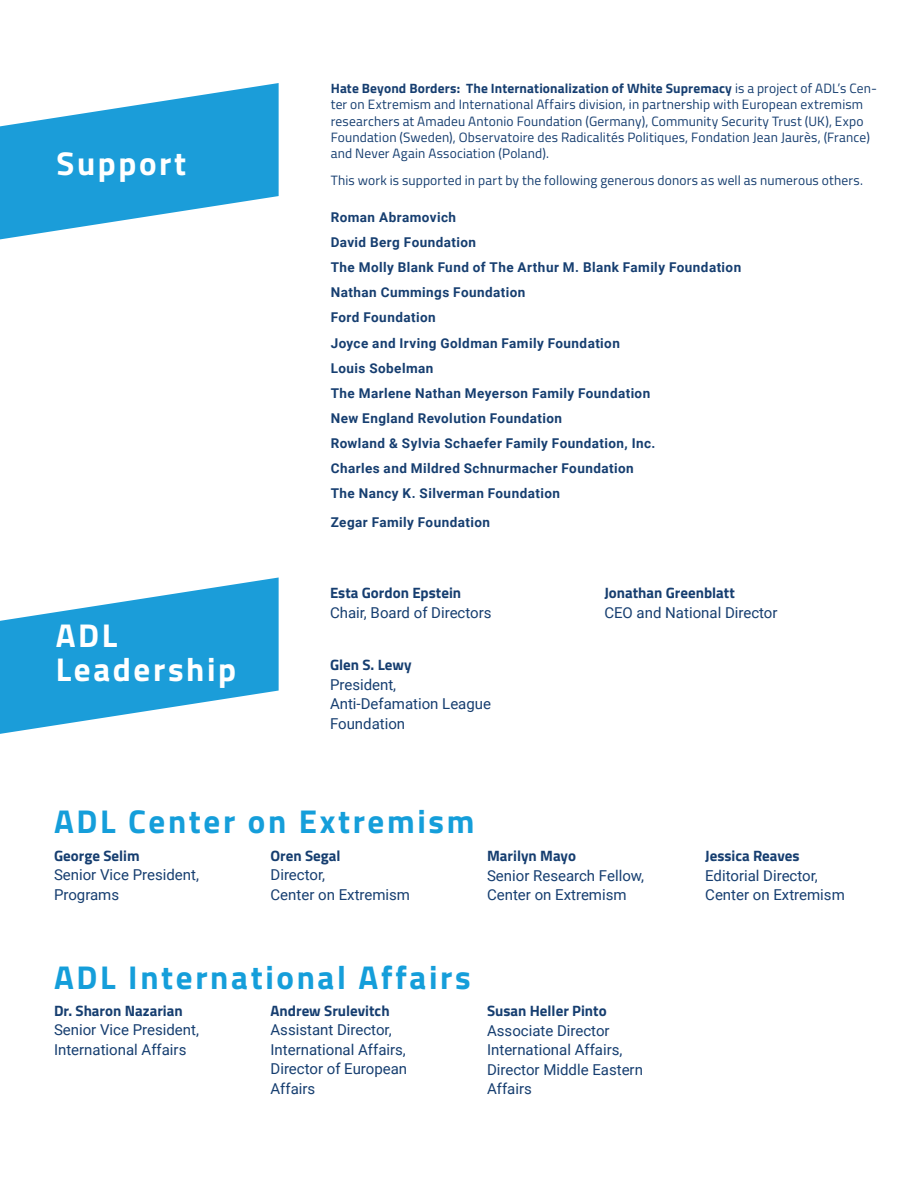
<style>
.page{position:relative;width:918px;height:1188px;background:#fff}
.page>*{position:absolute;margin:0;border:0;box-sizing:border-box;transform-origin:0 0}
.t1{font:700 33px "Titillium Web";letter-spacing:.08em;color:#159eda}
.t2{font:700 33px/33.6px "Titillium Web";letter-spacing:.08em;color:#fff}
.t3{font:15px/19.5px "Roboto";color:#163e70}
.t4{font:700 15px "Titillium Web";color:#163e70}
.t5{font:13.5px/16.2px "Titillium Web";letter-spacing:.01em;color:#163e70}
.t6{font:700 13.5px "Roboto";letter-spacing:.035em;color:#163e70}
.s1{font-weight:700}
.s2{font-family:"Titillium Web";font-weight:700}
</style>
<div class="page">
<svg style="left:0;top:577px;width:279px;height:157px;fill:#1b9dd9"></svg>
<svg style="left:0;top:83px;width:279px;height:156px"></svg>
<p class="t2" style="left:56px;top:145px;width:131px">Support</p>
<p class="t2" style="left:56px;top:617px;width:182px">ADL<br>Leadership</p>
<p class="t5" style="left:331px;top:80px;width:548px"><span class="s1">Hate Beyond Borders: The Internationalization of White Supremacy</span> is a project of ADL’s Cen&shy;ter on Extremism and International Affairs division, in partnership with European extremism researchers at Amadeu Antonio Foundation (Germany), Community Security Trust (UK), Expo Foundation (Sweden), Observatoire des Radicalités Politiques, Fondation Jean Jaurès, (France) and Never Again Association (Poland).</p>
<p class="t5" style="left:331px;top:172px;width:534px">This work is supported in part by the following generous donors as well as numerous others.</p>
<p class="t6" style="left:331px;top:208px;width:127px">Roman Abramovich</p>
<p class="t6" style="left:331px;top:233px;width:147px">David Berg Foundation</p>
<p class="t6" style="left:331px;top:258px;width:412px">The Molly Blank Fund of The Arthur M. Blank Family Foundation</p>
<p class="t6" style="left:331px;top:283px;width:196px">Nathan Cummings Foundation</p>
<p class="t6" style="left:331px;top:308px;width:106px">Ford Foundation</p>
<p class="t6" style="left:331px;top:333px;width:291px">Joyce and Irving Goldman Family Foundation</p>
<p class="t6" style="left:331px;top:358px;width:104px">Louis Sobelman</p>
<p class="t6" style="left:331px;top:384px;width:321px">The Marlene Nathan Meyerson Family Foundation</p>
<p class="t6" style="left:331px;top:409px;width:233px">New England Revolution Foundation</p>
<p class="t6" style="left:331px;top:434px;width:326px">Rowland &amp; Sylvia Schaefer Family Foundation, Inc.</p>
<p class="t6" style="left:331px;top:459px;width:305px">Charles and Mildred Schnurmacher Foundation</p>
<p class="t6" style="left:331px;top:484px;width:231px">The Nancy K. Silverman Foundation</p>
<p class="t6" style="left:331px;top:512px;width:161px">Zegar Family Foundation</p>
<p class="t4" style="left:330px;top:582px;width:133px">Esta Gordon Epstein</p>
<p class="t3" style="left:330px;top:602px;width:163px">Chair, Board of Directors</p>
<p class="t4" style="left:330px;top:654px;width:83px">Glen S. Lewy</p>
<p class="t3" style="left:330px;top:674px;width:163px">President,<br>Anti-Defamation League<br>Foundation</p>
<p class="t4" style="left:604px;top:582px;width:132px">Jonathan Greenblatt</p>
<p class="t3" style="left:604px;top:602px;width:175px">CEO and National Director</p>
<p class="t1" style="left:54px;top:796px;width:422px">ADL Center on Extremism</p>
<p class="t3" style="left:54px;top:845px;width:147px"><span class="s2">George Selim<br></span>Senior Vice President,<br>Programs</p>
<p class="t3" style="left:487px;top:846px;width:159px"><span class="s2">Marilyn Mayo<br></span>Senior Research Fellow,<br>Center on Extremism</p>
<p class="t3" style="left:705px;top:846px;width:141px"><span class="s2">Jessica Reaves<br></span>Editorial Director,<br>Center on Extremism</p>
<p class="t3" style="left:271px;top:845px;width:141px"><span class="s2">Oren Segal<br></span>Director,<br>Center on Extremism</p>
<p class="t1" style="left:54px;top:953px;width:418px">ADL International Affairs</p>
<p class="t3" style="left:54px;top:1000px;width:147px"><span class="s2">Dr. Sharon Nazarian<br></span>Senior Vice President,<br>International Affairs</p>
<p class="t3" style="left:487px;top:1001px;width:157px"><span class="s2">Susan Heller Pinto<br></span>Associate Director<br>International Affairs,<br>Director Middle Eastern<br>Affairs</p>
<p class="t3" style="left:271px;top:1000px;width:138px"><span class="s2">Andrew Srulevitch<br></span>Assistant Director,<br>International Affairs,<br>Director of European<br>Affairs</p>
</div>
